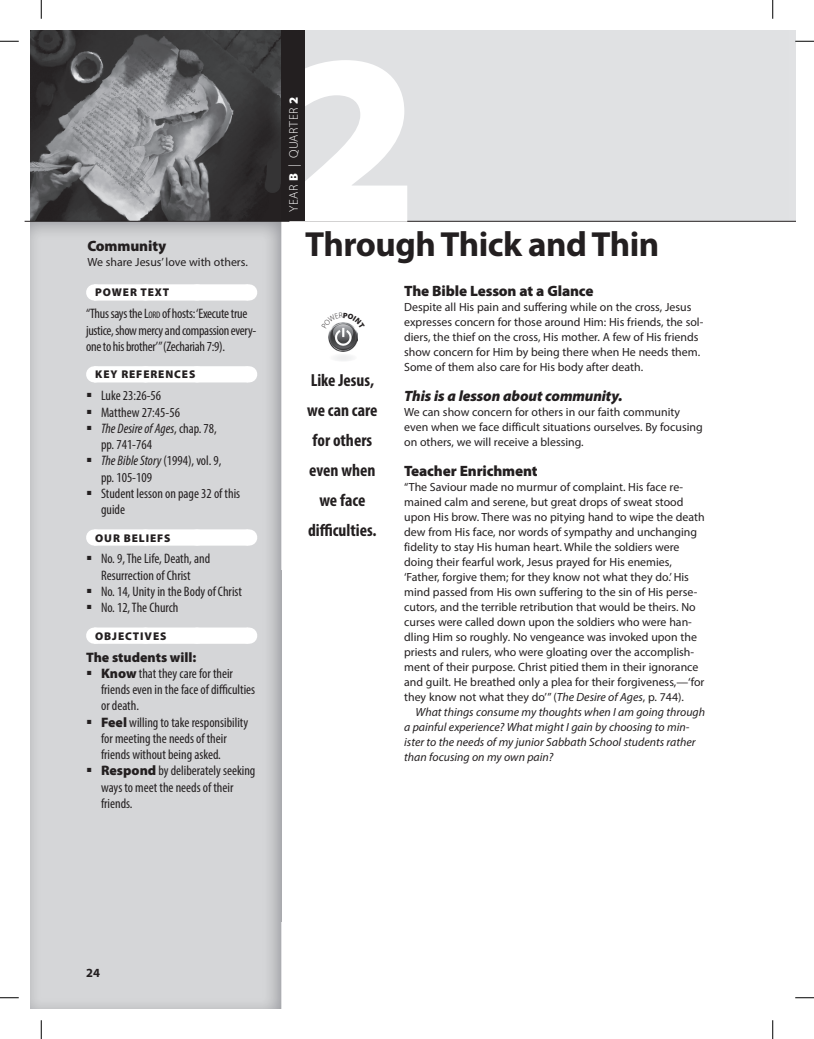
<style>
.page{position:relative;width:814px;height:1039px;background:#fff}
.page>*{position:absolute;margin:0;border:0;box-sizing:border-box;transform-origin:0 0}
.t1{font:900 244.5px "Myriad Pro";color:#fff}
.t2{font:700 35px "Myriad Pro";letter-spacing:-.015em;color:#231f20}
.t3{font:700 condensed 17.5px/30px "Myriad Pro";color:#231f20;text-align:center}
.t4{font:900 15px "Myriad Pro";letter-spacing:-.01em;color:#231f20}
.t5{font:italic 900 15px "Myriad Pro";letter-spacing:-.01em;color:#231f20}
.t6{font:condensed 13.75px/16.2px "Myriad Pro";color:#231f20}
.t7{font:condensed 13.75px/16.2px "Myriad Pro";letter-spacing:-.02em;color:#231f20}
.t8{font:900 13.75px "Myriad Pro";color:#231f20}
.t9{font:300 12.5px "Myriad Pro";letter-spacing:.04em;color:#fff}
.t10{font:700 12.5px "Myriad Pro";color:#231f20}
.t11{font:11.88px/15px "Myriad Pro";color:#231f20}
.t12{font:italic 11.88px/15px "Myriad Pro";color:#231f20}
.t13{font:900 11.25px "Myriad Pro";letter-spacing:.08em;color:#231f20}
.s1{font-style:inherit}
.s2{font-size:9.62px}
.s3{font-style:italic}
.s4{font-weight:900;font-stretch:normal}
.s5{font-weight:900}
</style>
<div class="page">
<div style="left:30px;top:30px;width:765px;height:191px;background:#e0e1e3"></div>
<img style="left:30px;top:31px;width:251px;height:190px">
<svg style="left:146px;top:284px;width:76px;height:17px"></svg>
<svg style="left:147px;top:529px;width:75px;height:17px"></svg>
<svg style="left:145px;top:627px;width:77px;height:1px"></svg>
<hr style="left:25px;top:221px;width:770px;height:1px;background:#231f20">
<img style="left:329px;top:328px;width:28px;height:23px">
<div style="left:281px;top:31px;width:24px;height:190px;background:#231f20"></div>
<svg style="left:0;top:40px;width:19px;height:2px"></svg>
<svg style="left:795px;top:40px;width:19px;height:2px"></svg>
<svg style="left:0;top:997px;width:19px;height:1px"></svg>
<svg style="left:795px;top:997px;width:19px;height:1px"></svg>
<svg style="left:40px;top:0;width:2px;height:19px"></svg>
<svg style="left:40px;top:1020px;width:2px;height:19px"></svg>
<svg style="left:772px;top:0;width:1px;height:19px"></svg>
<svg style="left:772px;top:1020px;width:1px;height:19px"></svg>
<svg style="left:331px;top:322px;width:24px;height:6px"></svg>
<p class="t4" style="left:87px;top:236px;width:80px">Community</p>
<p class="t11" style="left:87px;top:255px;width:162px">We share Jesus’ love with others.</p>
<p class="t13" style="left:95px;top:285px;width:76px">POWER TEXT</p>
<p class="t7" style="left:86px;top:305px;width:172px">“Thus says the <span class="s1">L</span><span class="s2">ORD</span> of hosts: ‘Execute true justice, show mercy and compassion every&shy;one to his brother’” (Zechariah 7:9).</p>
<p class="t13" style="left:95px;top:367px;width:102px">KEY REFERENCES</p>
<p class="t6" style="left:86px;top:387px;width:77px">▪ Luke 23:26-56</p>
<p class="t6" style="left:86px;top:404px;width:95px">▪ Matthew 27:45-56</p>
<p class="t6" style="left:101px;top:420px;width:117px;text-indent:-15px">▪ <span class="s3">The Desire of Ages</span>, chap. 78, pp. 741-764</p>
<p class="t6" style="left:101px;top:452px;width:122px;text-indent:-15px">▪ <span class="s3">The Bible Story</span> (1994), vol. 9, pp. 105-109</p>
<p class="t6" style="left:101px;top:485px;width:141px;text-indent:-15px">▪ Student lesson on page 32 of this guide</p>
<p class="t13" style="left:95px;top:530px;width:77px">OUR BELIEFS</p>
<p class="t6" style="left:86px;top:550px;width:126px;text-align:center">▪ No. 9, The Life, Death, and<br>Resurrection of Christ</p>
<p class="t6" style="left:86px;top:583px;width:157px">▪ No. 14, Unity in the Body of Christ</p>
<p class="t6" style="left:86px;top:599px;width:94px">▪ No. 12, The Church</p>
<p class="t13" style="left:95px;top:628px;width:73px">OBJECTIVES</p>
<p class="t8" style="left:86px;top:648px;width:112px">The students will:</p>
<p class="t6" style="left:101px;top:665px;width:156px;text-indent:-15px">▪ <span class="s4">Know</span> that they care for their friends even in the face of difficulties or death.</p>
<p class="t6" style="left:101px;top:714px;width:149px;text-indent:-15px">▪ <span class="s4">Feel</span> willing to take responsibility for meeting the needs of their friends without being asked.</p>
<p class="t6" style="left:101px;top:762px;width:156px;text-indent:-15px">▪ <span class="s4">Respond</span> by deliberately seeking ways to meet the needs of their friends.</p>
<h1 class="t1" style="left:279px;top:-24px;width:142px">2</h1>
<p class="t9" style="left:286px;top:212px;width:116px;rotate:-90deg">YEAR <span class="s5">B</span> | QUARTER <span class="s5">2</span></p>
<h2 class="t2" style="left:305px;top:222px;width:356px">Through Thick and Thin</h2>
<h3 class="t3" style="left:307px;top:365px;width:72px">Like Jesus, we can care for others even when we face difficulties.</h3>
<p class="t4" style="left:404px;top:281px;width:191px">The Bible Lesson at a Glance</p>
<p class="t11" style="left:404px;top:300px;width:301px">Despite all His pain and suffering while on the cross, Jesus expresses concern for those around Him: His friends, the sol&shy;diers, the thief on the cross, His mother. A few of His friends show concern for Him by being there when He needs them.<br>Some of them also care for His body after death.</p>
<p class="t5" style="left:404px;top:386px;width:220px">This is a lesson about community.</p>
<p class="t11" style="left:404px;top:405px;width:300px">We can show concern for others in our faith community even when we face difficult situations ourselves. By focusing on others, we will receive a blessing.</p>
<p class="t4" style="left:404px;top:461px;width:135px">Teacher Enrichment</p>
<p class="t11" style="left:404px;top:480px;width:302px">“The Saviour made no murmur of complaint. His face re&shy;mained calm and serene, but great drops of sweat stood upon His brow. There was no pitying hand to wipe the death dew from His face, nor words of sympathy and unchanging fidelity to stay His human heart. While the soldiers were doing their fearful work, Jesus prayed for His enemies, ‘Father, forgive them; for they know not what they do.’ His mind passed from His own suffering to the sin of His perse&shy;cutors, and the terrible retribution that would be theirs. No curses were called down upon the soldiers who were han&shy;dling Him so roughly. No vengeance was invoked upon the priests and rulers, who were gloating over the accomplish&shy;ment of their purpose. Christ pitied them in their ignorance and guilt. He breathed only a plea for their forgiveness,—‘for they know not what they do’” (<span class="s3">The Desire of Ages</span>, p. 744).</p>
<p class="t12" style="left:404px;top:705px;width:302px;text-indent:11px">What things consume my thoughts when I am going through a painful experience? What might I gain by choosing to min&shy;ister to the needs of my junior Sabbath School students rather than focusing on my own pain?</p>
<p class="t10" style="left:86px;top:965px;width:15px">24</p>
</div>
